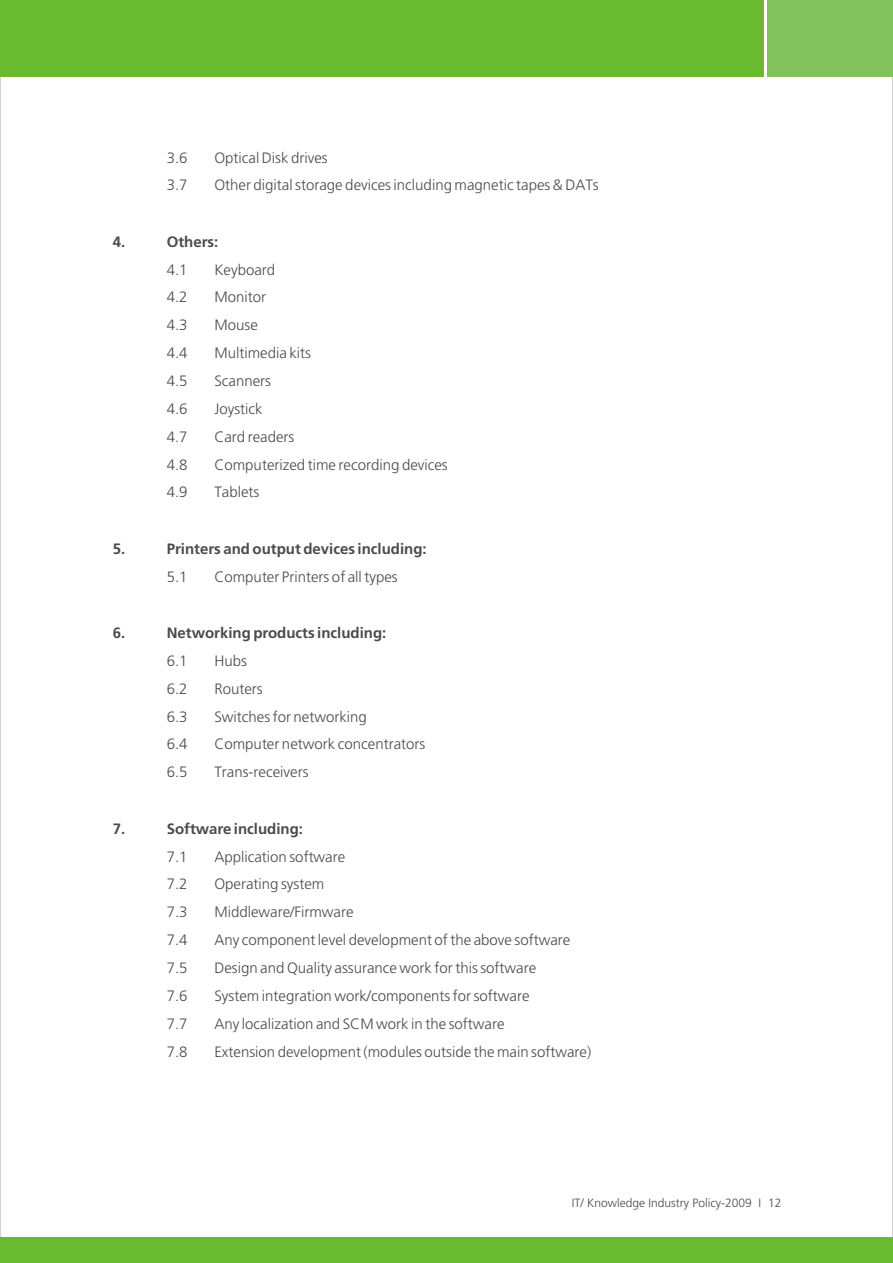
<style>
.page{position:relative;width:893px;height:1263px;background:#fff}
.page>*{position:absolute;margin:0;border:0;box-sizing:border-box;transform-origin:0 0}
.t1{font:300 15px "Frutiger LT";color:#4d4a47}
.t2{font:300 15px "Frutiger LT";color:#4d4a47}
.t3{font:300 12px "Frutiger LT";color:#4d4a47}
</style>
<div class="page">
<div style="left:0;top:0;width:893px;height:77px;background:#69ba2e"></div>
<div style="left:765px;top:0;width:128px;height:77px;background:#82c25c"></div>
<hr style="left:764px;top:0;width:3px;height:98px;background:#fff">
<div style="left:0;top:1237px;width:893px;height:26px;background:#69ba2e"></div>
<p class="t1" style="left:167px;top:151px;width:22px">3.6</p>
<p class="t1" style="left:214px;top:151px;width:115px">Optical Disk drives</p>
<p class="t1" style="left:167px;top:179px;width:22px">3.7</p>
<p class="t1" style="left:214px;top:179px;width:386px">Other digital storage devices including magnetic tapes &amp; DATs</p>
<p class="t2" style="left:113px;top:235px;width:14px">4.</p>
<p class="t2" style="left:167px;top:235px;width:53px">Others:</p>
<p class="t1" style="left:167px;top:263px;width:22px">4.1</p>
<p class="t1" style="left:214px;top:263px;width:62px">Keyboard</p>
<p class="t1" style="left:167px;top:291px;width:22px">4.2</p>
<p class="t1" style="left:214px;top:291px;width:53px">Monitor</p>
<p class="t1" style="left:167px;top:319px;width:22px">4.3</p>
<p class="t1" style="left:214px;top:319px;width:45px">Mouse</p>
<p class="t1" style="left:167px;top:347px;width:22px">4.4</p>
<p class="t1" style="left:214px;top:347px;width:98px">Multimedia kits</p>
<p class="t1" style="left:167px;top:375px;width:22px">4.5</p>
<p class="t1" style="left:214px;top:375px;width:58px">Scanners</p>
<p class="t1" style="left:167px;top:403px;width:22px">4.6</p>
<p class="t1" style="left:214px;top:403px;width:50px">Joystick</p>
<p class="t1" style="left:167px;top:430px;width:22px">4.7</p>
<p class="t1" style="left:214px;top:430px;width:82px">Card readers</p>
<p class="t1" style="left:167px;top:458px;width:22px">4.8</p>
<p class="t1" style="left:214px;top:458px;width:235px">Computerized time recording devices</p>
<p class="t1" style="left:167px;top:486px;width:22px">4.9</p>
<p class="t1" style="left:214px;top:486px;width:46px">Tablets</p>
<p class="t2" style="left:113px;top:542px;width:14px">5.</p>
<p class="t2" style="left:167px;top:542px;width:262px">Printers and output devices including:</p>
<p class="t1" style="left:167px;top:570px;width:22px">5.1</p>
<p class="t1" style="left:214px;top:570px;width:185px">Computer Printers of all types</p>
<p class="t2" style="left:113px;top:627px;width:14px">6.</p>
<p class="t2" style="left:167px;top:627px;width:221px">Networking products including:</p>
<p class="t1" style="left:167px;top:655px;width:22px">6.1</p>
<p class="t1" style="left:214px;top:655px;width:34px">Hubs</p>
<p class="t1" style="left:167px;top:682px;width:22px">6.2</p>
<p class="t1" style="left:214px;top:682px;width:50px">Routers</p>
<p class="t1" style="left:167px;top:710px;width:22px">6.3</p>
<p class="t1" style="left:214px;top:710px;width:154px">Switches for networking</p>
<p class="t1" style="left:167px;top:738px;width:22px">6.4</p>
<p class="t1" style="left:214px;top:738px;width:212px">Computer network concentrators</p>
<p class="t1" style="left:167px;top:766px;width:22px">6.5</p>
<p class="t1" style="left:214px;top:766px;width:96px">Trans-receivers</p>
<p class="t2" style="left:113px;top:822px;width:14px">7.</p>
<p class="t2" style="left:167px;top:822px;width:138px">Software including:</p>
<p class="t1" style="left:167px;top:850px;width:22px">7.1</p>
<p class="t1" style="left:214px;top:850px;width:132px">Application software</p>
<p class="t1" style="left:167px;top:878px;width:22px">7.2</p>
<p class="t1" style="left:214px;top:878px;width:111px">Operating system</p>
<p class="t1" style="left:167px;top:906px;width:22px">7.3</p>
<p class="t1" style="left:214px;top:906px;width:141px">Middleware/Firmware</p>
<p class="t1" style="left:167px;top:934px;width:22px">7.4</p>
<p class="t1" style="left:214px;top:934px;width:357px">Any component level development of the above software</p>
<p class="t1" style="left:167px;top:962px;width:22px">7.5</p>
<p class="t1" style="left:214px;top:962px;width:323px">Design and Quality assurance work for this software</p>
<p class="t1" style="left:167px;top:989px;width:22px">7.6</p>
<p class="t1" style="left:214px;top:989px;width:317px">System integration work/components for software</p>
<p class="t1" style="left:167px;top:1017px;width:22px">7.7</p>
<p class="t1" style="left:214px;top:1017px;width:292px">Any localization and SCM work in the software</p>
<p class="t1" style="left:167px;top:1045px;width:22px">7.8</p>
<p class="t1" style="left:214px;top:1045px;width:378px">Extension development (modules outside the main software)</p>
<p class="t3" style="left:572px;top:1198px;width:211px">IT/ Knowledge Industry Policy-2009 I 12</p>
</div>
